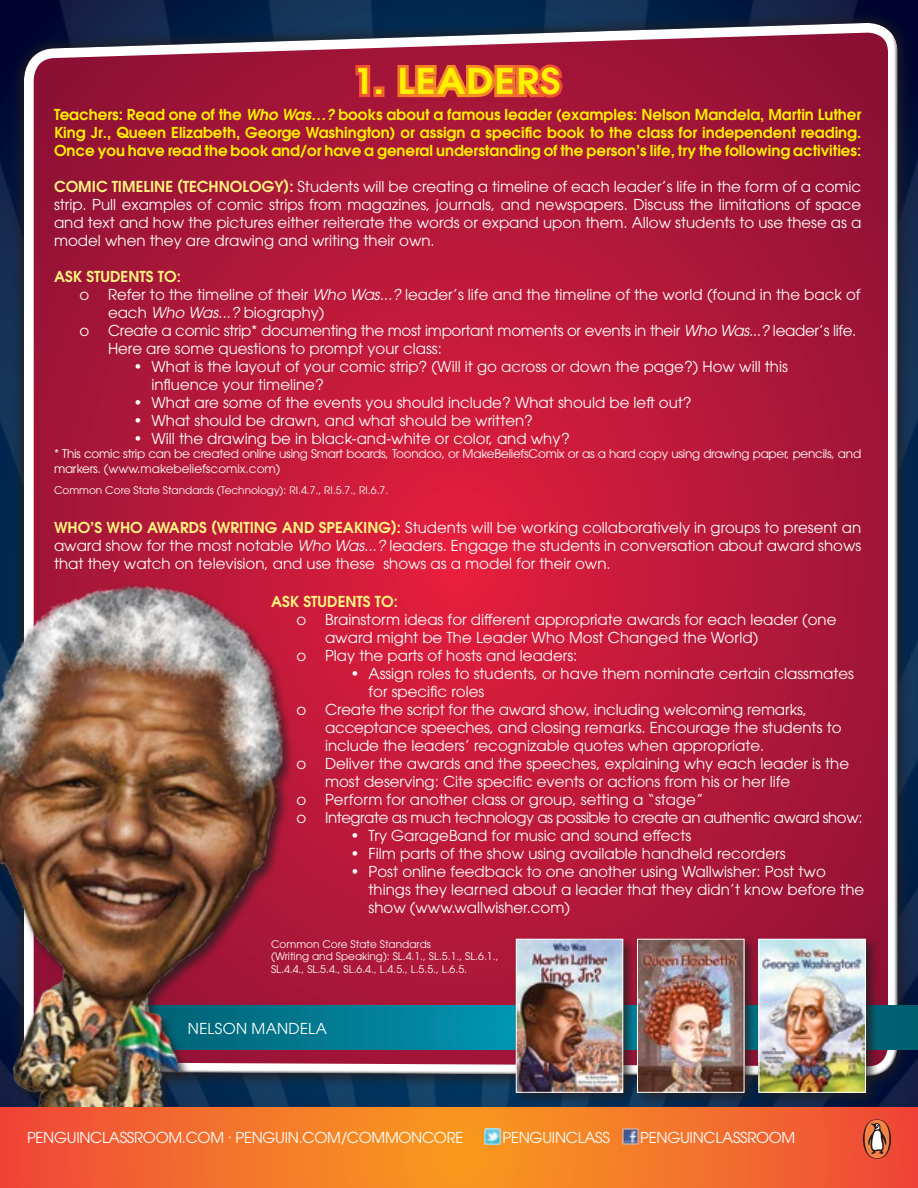
<style>
.page{position:relative;width:918px;height:1188px;background:#fff}
.page>*{position:absolute;margin:0;border:0;box-sizing:border-box;transform-origin:0 0}
.t1{font:600 35.4px "ITC Avant Garde Std";letter-spacing:.025em;color:#fff100;scale:1.1 1}
.t2{font:15px/18px "ITC Avant Garde Std";color:#fff;text-align:justify}
.t3{font:600 15px/18px "ITC Avant Garde Std";color:#fff100;text-align:justify}
.t4{font:15px "ITC Avant Garde Std";letter-spacing:-.02em;color:#fff}
.t5{font:15px "ITC Avant Garde Std";letter-spacing:-.03em;color:#fff}
.t6{font:600 15px "ITC Avant Garde Std";color:#fff580}
.t7{font:15px "ITC Avant Garde Std";letter-spacing:.025em;color:#fff}
.t8{font:12px/14.4px "ITC Avant Garde Std";letter-spacing:-.02em;color:#fff}
.t9{font:10.5px/12.6px "ITC Avant Garde Std";color:#fff}
.s1{font-style:italic}
.s2{font-weight:600;color:#fff580}
</style>
<div class="page">
<img style="left:0;top:0;width:918px;height:1107px">
<div style="left:10px;top:9px;width:902px;height:1081px;background:#221e1f;opacity:.75"></div>
<div style="left:25px;top:32px;width:874px;height:1045px;background:#221e1f;opacity:.75"></div>
<svg style="left:296px;top:1005px;width:622px;height:45px;background:#017f98"></svg>
<img style="left:0;top:579px;width:294px;height:528px">
<div style="left:512px;top:935px;width:124px;height:171px;background:#221e1f;opacity:.75"></div>
<img style="left:518px;top:941px;width:103px;height:150px">
<div style="left:516px;top:939px;width:107px;height:154px;border:1px solid #fff"></div>
<div style="left:634px;top:935px;width:123px;height:171px;background:#221e1f;opacity:.75"></div>
<img style="left:639px;top:941px;width:103px;height:150px">
<div style="left:637px;top:939px;width:107px;height:154px;border:1px solid #fff"></div>
<div style="left:755px;top:935px;width:124px;height:171px;background:#221e1f;opacity:.75"></div>
<img style="left:761px;top:941px;width:103px;height:150px">
<div style="left:759px;top:939px;width:107px;height:154px;border:1px solid #fff"></div>
<svg style="left:352px;top:62px;width:21px;height:38px"></svg>
<svg style="left:394px;top:60px;width:172px;height:43px;background:#d5512f"></svg>
<svg style="left:0;top:1107px;width:918px;height:81px;background:#f3712b"></svg>
<img style="left:622px;top:1128px;width:16px;height:16px">
<img style="left:484px;top:1128px;width:16px;height:16px">
<svg style="left:863px;top:1119px;width:28px;height:40px"></svg>
<p class="t1" style="left:353px;top:58px;width:190px">1. LEADERS</p>
<p class="t3" style="left:54px;top:105px;width:809px">Teachers: Read one of the <span class="s1">Who Was…?</span> books about a famous leader (examples: Nelson Mandela, Martin Luther King Jr., Queen Elizabeth, George Washington) or assign a specific book to the class for independent reading.<br>Once you have read the book and/or have a general understanding of the person’s life, try the following activities:</p>
<p class="t2" style="left:54px;top:177px;width:809px"><span class="s2">COMIC TIMELINE (TECHNOLOGY):</span> Students will be creating a timeline of each leader’s life in the form of a comic strip. Pull examples of comic strips from magazines, journals, and newspapers. Discuss the limitations of space and text and how the pictures either reiterate the words or expand upon them. Allow students to use these as a model when they are drawing and writing their own.</p>
<p class="t6" style="left:54px;top:267px;width:128px">ASK STUDENTS TO:</p>
<p class="t2" style="left:80px;top:285px;width:783px">o Refer to the timeline of their <span class="s1">Who Was...?</span> leader’s life and the timeline of the world (found in the back of</p>
<p class="t2" style="left:108px;top:303px;width:218px">each <span class="s1">Who Was...?</span> biography)</p>
<p class="t4" style="left:80px;top:321px;width:778px">o Create a comic strip* documenting the most important moments or events in their <span class="s1">Who Was...?</span> leader’s life.</p>
<p class="t2" style="left:108px;top:339px;width:335px">Here are some questions to prompt your class:</p>
<p class="t2" style="left:134px;top:357px;width:656px">• What is the layout of your comic strip? (Will it go across or down the page?) How will this</p>
<p class="t2" style="left:152px;top:375px;width:174px">influence your timeline?</p>
<p class="t2" style="left:134px;top:393px;width:560px">• What are some of the events you should include? What should be left out?</p>
<p class="t2" style="left:134px;top:411px;width:401px">• What should be drawn, and what should be written?</p>
<p class="t2" style="left:134px;top:429px;width:438px">• Will the drawing be in black-and-white or color, and why?</p>
<p class="t8" style="left:54px;top:447px;width:809px">* This comic strip can be created online using Smart boards, Toondoo, or MakeBeliefsComix or as a hard copy using drawing paper, pencils, and markers. (www.makebeliefscomix.com)</p>
<p class="t9" style="left:54px;top:484px;width:336px">Common Core State Standards (Technology): RI.4.7., RI.5.7., RI.6.7.</p>
<p class="t2" style="left:54px;top:519px;width:809px"><span class="s2">WHO’S WHO AWARDS (WRITING AND SPEAKING):</span> Students will be working collaboratively in groups to present an award show for the most notable <span class="s1">Who Was...?</span> leaders. Engage the students in conversation about award shows that they watch on television, and use these shows as a model for their own.</p>
<p class="t6" style="left:271px;top:592px;width:128px">ASK STUDENTS TO:</p>
<p class="t2" style="left:297px;top:611px;width:541px">o Brainstorm ideas for different appropriate awards for each leader (one</p>
<p class="t2" style="left:325px;top:629px;width:435px">award might be The Leader Who Most Changed the World)</p>
<p class="t2" style="left:297px;top:647px;width:282px">o Play the parts of hosts and leaders:</p>
<p class="t2" style="left:351px;top:665px;width:505px">• Assign roles to students, or have them nominate certain classmates</p>
<p class="t2" style="left:369px;top:683px;width:117px">for specific roles</p>
<p class="t2" style="left:297px;top:701px;width:512px">o Create the script for the award show, including welcoming remarks,</p>
<p class="t2" style="left:325px;top:719px;width:518px">acceptance speeches, and closing remarks. Encourage the students to</p>
<p class="t2" style="left:325px;top:737px;width:441px">include the leaders’ recognizable quotes when appropriate.</p>
<p class="t2" style="left:297px;top:755px;width:554px">o Deliver the awards and the speeches, explaining why each leader is the</p>
<p class="t2" style="left:325px;top:773px;width:467px">most deserving: Cite specific events or actions from his or her life</p>
<p class="t2" style="left:297px;top:791px;width:408px">o Perform for another class or group, setting a “stage”</p>
<p class="t5" style="left:297px;top:808px;width:567px">o Integrate as much technology as possible to create an authentic award show:</p>
<p class="t2" style="left:351px;top:827px;width:342px">• Try GarageBand for music and sound effects</p>
<p class="t2" style="left:351px;top:845px;width:436px">• Film parts of the show using available handheld recorders</p>
<p class="t2" style="left:351px;top:863px;width:477px">• Post online feedback to one another using Wallwisher: Post two</p>
<p class="t2" style="left:369px;top:881px;width:497px">things they learned about a leader that they didn’t know before the</p>
<p class="t2" style="left:369px;top:899px;width:203px">show (www.wallwisher.com)</p>
<p class="t9" style="left:271px;top:937px;width:161px">Common Core State Standards</p>
<p class="t9" style="left:271px;top:950px;width:229px">(Writing and Speaking): SL.4.1., SL.5.1., SL.6.1.,<br>SL.4.4., SL.5.4., SL.6.4., L.4.5., L.5.5., L.6.5.</p>
<p class="t7" style="left:188px;top:1019px;width:141px">NELSON MANDELA</p>
<p class="t4" style="left:27px;top:1128px;width:438px">PENGUINCLASSROOM.COM · PENGUIN.COM/COMMONCORE</p>
<p class="t4" style="left:502px;top:1128px;width:109px">PENGUINCLASS</p>
<p class="t4" style="left:640px;top:1128px;width:157px">PENGUINCLASSROOM</p>
</div>
